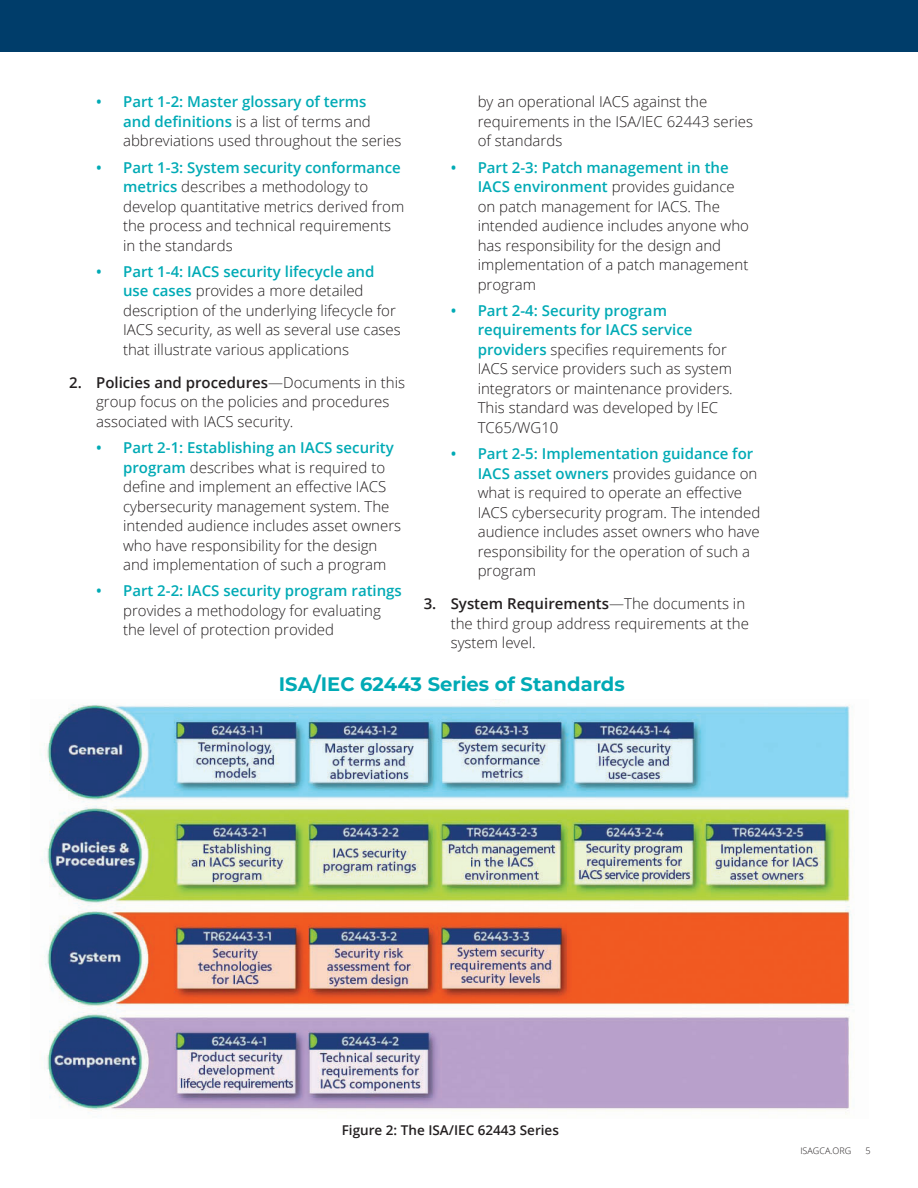
<style>
.page{position:relative;width:918px;height:1188px;background:#fff}
.page>*{position:absolute;margin:0;border:0;box-sizing:border-box;transform-origin:0 0}
.t1{font:700 19.5px "Montserrat";color:#00aab5}
.t2{font:300 15px/19.5px "Open Sans";color:#231f20}
.t3{font:600 15px "Open Sans";color:#00aab5}
.t4{font:600 13.5px "Open Sans";color:#231f20}
.t5{font:300 9px "Open Sans";color:#231f20}
.s1{font-weight:600;color:#00aab5}
.s2{font-weight:600}
</style>
<div class="page">
<div style="left:0;top:0;width:918px;height:52px;background:#003d6a"></div>
<img style="left:41px;top:701px;width:812px;height:413px">
<p class="t2" style="left:123px;top:92px;width:280px;text-indent:-27px"><span class="s1">• Part 1-2: Master glossary of terms<br>and definitions</span> is a list of terms and abbreviations used throughout the series</p>
<p class="t2" style="left:123px;top:157px;width:283px;text-indent:-27px"><span class="s1">• Part 1-3: System security conformance metrics</span> describes a methodology to develop quantitative metrics derived from the process and technical requirements in the standards</p>
<p class="t2" style="left:123px;top:261px;width:279px;text-indent:-27px"><span class="s1">• Part 1-4: IACS security lifecycle and use cases</span> provides a more detailed description of the underlying lifecycle for IACS security, as well as several use cases that illustrate various applications</p>
<p class="t2" style="left:96px;top:372px;width:310px;text-indent:-27px"><span class="s2">2. Policies and procedures</span>—Documents in this group focus on the policies and procedures associated with IACS security.</p>
<p class="t2" style="left:123px;top:438px;width:280px;text-indent:-27px"><span class="s1">• Part 2-1: Establishing an IACS security program</span> describes what is required to define and implement an effective IACS cybersecurity management system. The intended audience includes asset owners who have responsibility for the design and implementation of such a program</p>
<p class="t3" style="left:96px;top:581px;width:307px">• Part 2-2: IACS security program ratings</p>
<p class="t2" style="left:123px;top:600px;width:259px">provides a methodology for evaluating the level of protection provided</p>
<p class="t2" style="left:478px;top:92px;width:277px">by an operational IACS against the requirements in the ISA/IEC 62443 series of standards</p>
<p class="t2" style="left:478px;top:157px;width:273px;text-indent:-27px"><span class="s1">• Part 2-3: Patch management in the<br>IACS environment</span> provides guidance on patch management for IACS. The intended audience includes anyone who has responsibility for the design and implementation of a patch management program</p>
<p class="t2" style="left:478px;top:300px;width:257px;text-indent:-27px"><span class="s1">• Part 2-4: Security program requirements for IACS service providers</span> specifies requirements for<br>IACS service providers such as system integrators or maintenance providers.<br>This standard was developed by IEC<br>TC65/WG10</p>
<p class="t2" style="left:478px;top:444px;width:284px;text-indent:-27px"><span class="s1">• Part 2-5: Implementation guidance for IACS asset owners</span> provides guidance on what is required to operate an effective IACS cybersecurity program. The intended audience includes asset owners who have responsibility for the operation of such a program</p>
<p class="t2" style="left:451px;top:594px;width:300px;text-indent:-27px"><span class="s2">3. System Requirements</span>—The documents in the third group address requirements at the system level.</p>
<h1 class="t1" style="left:279px;top:670px;width:347px">ISA/IEC 62443 Series of Standards</h1>
<p class="t4" style="left:342px;top:1121px;width:219px">Figure 2: The ISA/IEC 62443 Series</p>
<p class="t5" style="left:800px;top:1145px;width:52px">ISAGCA.ORG</p>
<p class="t5" style="left:865px;top:1145px;width:7px">5</p>
</div>
